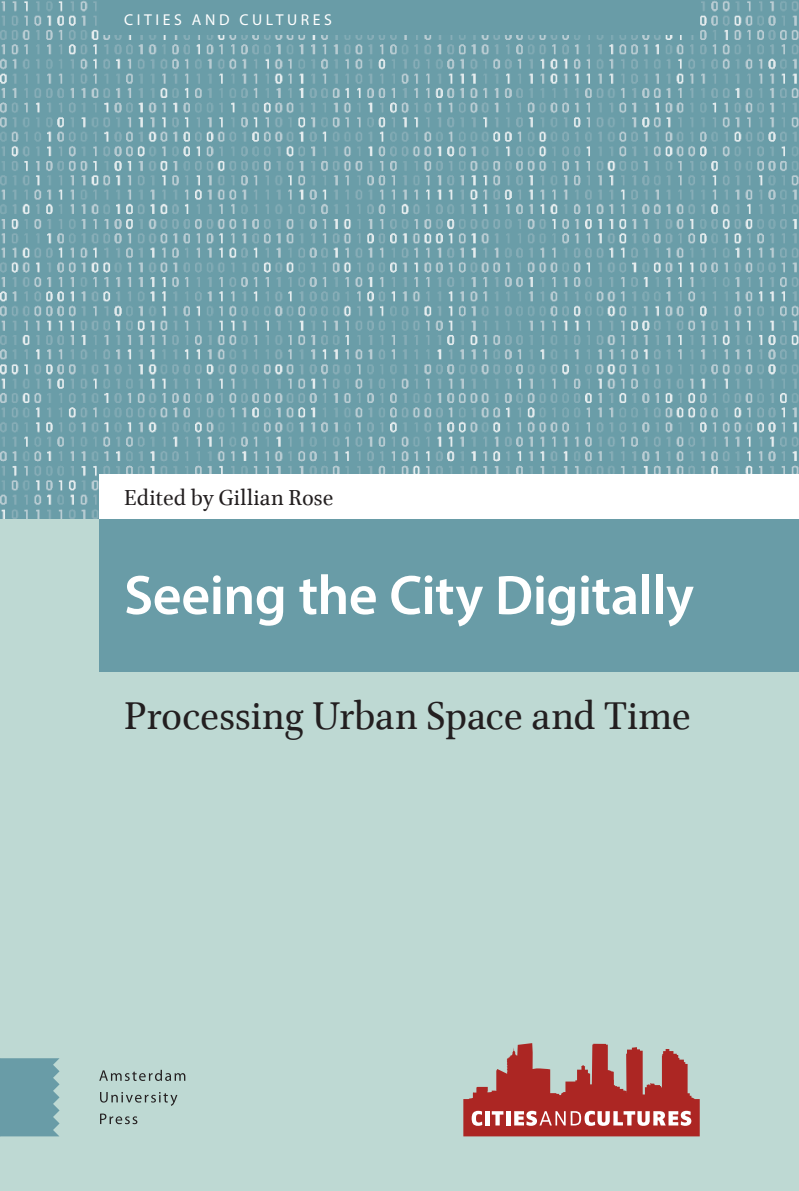
<style>
.page{position:relative;width:799px;height:1191px;background:#bed9d3}
.page>*{position:absolute;margin:0;border:0;box-sizing:border-box;transform-origin:0 0}
.t1{font:600 56px "Myriad Pro";letter-spacing:-.01em;color:#fff}
.t2{font:43.75px "Brill";letter-spacing:-.005em;color:#231f20}
.t3{font:24.5px "Brill";letter-spacing:.005em;color:#231f20}
.t4{font:15.75px "Myriad Pro";letter-spacing:.225em;color:#fff}
</style>
<div class="page">
<img style="left:60px;top:0;width:739px;height:518px">
<svg style="left:100px;top:1113px;width:37px;height:11px"></svg>
<svg style="left:100px;top:1092px;width:77px;height:13px"></svg>
<svg style="left:99px;top:1069px;width:86px;height:12px"></svg>
<svg style="left:0;top:0;width:60px;height:1137px"></svg>
<div style="left:99px;top:0;width:600px;height:34px;background:#699ca7"></div>
<div style="left:99px;top:518px;width:700px;height:154px;background:#699ca7"></div>
<div style="left:99px;top:474px;width:700px;height:44px;background:#fff"></div>
<svg style="left:463px;top:1043px;width:236px;height:93px"></svg>
<p class="t4" style="left:124px;top:9px;width:209px">CITIES AND CULTURES</p>
<p class="t3" style="left:124px;top:481px;width:211px">Edited by Gillian Rose</p>
<p class="t1" style="left:124px;top:559px;width:571px">Seeing the City Digitally</p>
<p class="t2" style="left:124px;top:687px;width:568px">Processing Urban Space and Time</p>
</div>
